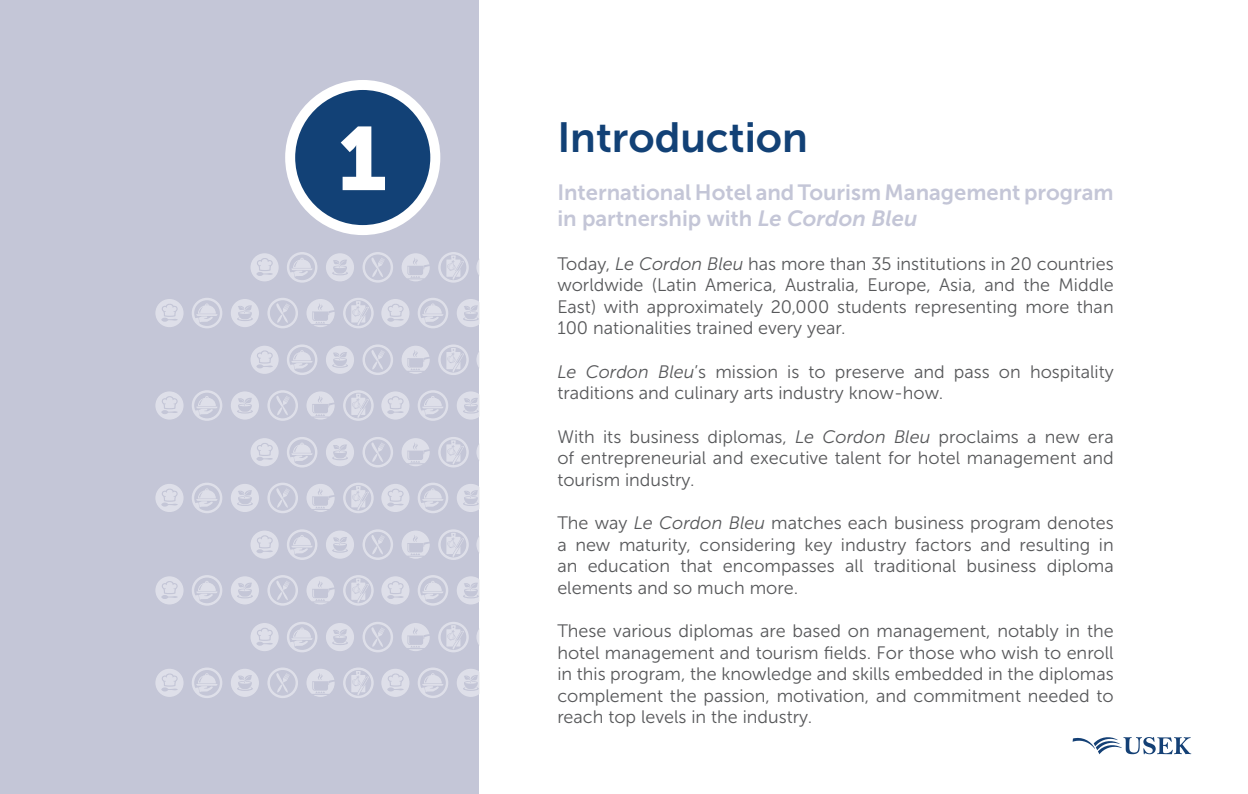
<style>
.page{position:relative;width:1248px;height:794px;background:#fff}
.page>*{position:absolute;margin:0;border:0;box-sizing:border-box;transform-origin:0 0}
.t1{font:89px "Museo Sans 900";color:#fff}
.t2{font:42px "Museo Sans 700";color:#124176}
.t3{font:22px/26.4px "Museo Sans 700";color:#c4c6d7}
.t4{font:18px/21.6px "Museo Sans 300";color:#57585a;text-align:justify}
.s1{font-style:italic}
</style>
<div class="page">
<div style="left:0;top:0;width:479px;height:794px;background:#c4c6d7"></div>
<div style="left:290px;top:85px;width:145px;height:145px;background:#124176;border-radius:50%"></div>
<div style="left:285px;top:80px;width:155px;height:155px;border:10px solid #fff;border-radius:50%"></div>
<svg style="left:476px;top:260px;width:3px;height:15px"></svg>
<svg style="left:326px;top:253px;width:28px;height:28px"></svg>
<div style="left:287px;top:252px;width:30px;height:31px;border:2px solid #e7e8e9;border-radius:50%"></div>
<div style="left:362px;top:252px;width:31px;height:31px;border:2px solid #e7e8e9;border-radius:50%"></div>
<svg style="left:446px;top:255px;width:18px;height:25px"></svg>
<div style="left:438px;top:252px;width:31px;height:31px;border:2px solid #e7e8e9;border-radius:50%"></div>
<svg style="left:250px;top:253px;width:28px;height:28px"></svg>
<svg style="left:290px;top:258px;width:23px;height:20px"></svg>
<svg style="left:371px;top:258px;width:14px;height:21px"></svg>
<svg style="left:402px;top:253px;width:27px;height:28px"></svg>
<svg style="left:457px;top:299px;width:22px;height:28px"></svg>
<div style="left:417px;top:298px;width:31px;height:30px;border:2px solid #e7e8e9;border-radius:50%"></div>
<svg style="left:381px;top:299px;width:28px;height:28px"></svg>
<svg style="left:421px;top:303px;width:23px;height:21px"></svg>
<svg style="left:231px;top:299px;width:28px;height:28px"></svg>
<div style="left:192px;top:298px;width:30px;height:30px;border:2px solid #e7e8e9;border-radius:50%"></div>
<div style="left:267px;top:298px;width:31px;height:30px;border:2px solid #e7e8e9;border-radius:50%"></div>
<svg style="left:351px;top:301px;width:18px;height:24px"></svg>
<div style="left:343px;top:298px;width:30px;height:30px;border:2px solid #e7e8e9;border-radius:50%"></div>
<svg style="left:155px;top:299px;width:28px;height:28px"></svg>
<svg style="left:195px;top:303px;width:23px;height:21px"></svg>
<svg style="left:275px;top:303px;width:15px;height:22px"></svg>
<svg style="left:306px;top:299px;width:28px;height:28px"></svg>
<svg style="left:476px;top:352px;width:3px;height:15px"></svg>
<svg style="left:326px;top:346px;width:28px;height:28px"></svg>
<div style="left:287px;top:344px;width:30px;height:31px;border:2px solid #e7e8e9;border-radius:50%"></div>
<div style="left:362px;top:344px;width:31px;height:31px;border:2px solid #e7e8e9;border-radius:50%"></div>
<svg style="left:446px;top:348px;width:18px;height:24px"></svg>
<div style="left:438px;top:344px;width:31px;height:31px;border:2px solid #e7e8e9;border-radius:50%"></div>
<svg style="left:250px;top:346px;width:28px;height:28px"></svg>
<svg style="left:290px;top:350px;width:23px;height:20px"></svg>
<svg style="left:371px;top:350px;width:14px;height:21px"></svg>
<svg style="left:402px;top:346px;width:27px;height:28px"></svg>
<svg style="left:457px;top:391px;width:22px;height:28px"></svg>
<div style="left:417px;top:390px;width:31px;height:31px;border:2px solid #e7e8e9;border-radius:50%"></div>
<svg style="left:381px;top:391px;width:28px;height:28px"></svg>
<svg style="left:421px;top:396px;width:23px;height:20px"></svg>
<svg style="left:231px;top:391px;width:28px;height:28px"></svg>
<div style="left:192px;top:390px;width:30px;height:31px;border:2px solid #e7e8e9;border-radius:50%"></div>
<div style="left:267px;top:390px;width:31px;height:31px;border:2px solid #e7e8e9;border-radius:50%"></div>
<svg style="left:351px;top:393px;width:18px;height:25px"></svg>
<div style="left:343px;top:390px;width:30px;height:31px;border:2px solid #e7e8e9;border-radius:50%"></div>
<svg style="left:155px;top:391px;width:28px;height:28px"></svg>
<svg style="left:195px;top:396px;width:23px;height:20px"></svg>
<svg style="left:275px;top:396px;width:15px;height:21px"></svg>
<svg style="left:306px;top:391px;width:28px;height:28px"></svg>
<svg style="left:476px;top:445px;width:3px;height:15px"></svg>
<svg style="left:326px;top:438px;width:28px;height:28px"></svg>
<div style="left:287px;top:437px;width:30px;height:30px;border:2px solid #e7e8e9;border-radius:50%"></div>
<div style="left:362px;top:437px;width:31px;height:30px;border:2px solid #e7e8e9;border-radius:50%"></div>
<svg style="left:446px;top:440px;width:18px;height:24px"></svg>
<div style="left:438px;top:437px;width:31px;height:30px;border:2px solid #e7e8e9;border-radius:50%"></div>
<svg style="left:250px;top:438px;width:28px;height:28px"></svg>
<svg style="left:290px;top:442px;width:23px;height:21px"></svg>
<svg style="left:371px;top:442px;width:14px;height:22px"></svg>
<svg style="left:402px;top:438px;width:27px;height:28px"></svg>
<svg style="left:457px;top:484px;width:22px;height:28px"></svg>
<div style="left:417px;top:482px;width:31px;height:31px;border:2px solid #e7e8e9;border-radius:50%"></div>
<svg style="left:381px;top:484px;width:28px;height:28px"></svg>
<svg style="left:421px;top:488px;width:23px;height:21px"></svg>
<svg style="left:231px;top:484px;width:28px;height:28px"></svg>
<div style="left:192px;top:482px;width:30px;height:31px;border:2px solid #e7e8e9;border-radius:50%"></div>
<div style="left:267px;top:482px;width:31px;height:31px;border:2px solid #e7e8e9;border-radius:50%"></div>
<svg style="left:351px;top:486px;width:18px;height:24px"></svg>
<div style="left:343px;top:482px;width:30px;height:31px;border:2px solid #e7e8e9;border-radius:50%"></div>
<svg style="left:155px;top:484px;width:28px;height:28px"></svg>
<svg style="left:195px;top:488px;width:23px;height:21px"></svg>
<svg style="left:275px;top:488px;width:15px;height:21px"></svg>
<svg style="left:306px;top:484px;width:28px;height:28px"></svg>
<svg style="left:476px;top:537px;width:3px;height:15px"></svg>
<svg style="left:326px;top:531px;width:28px;height:28px"></svg>
<div style="left:287px;top:529px;width:30px;height:31px;border:2px solid #e7e8e9;border-radius:50%"></div>
<div style="left:362px;top:529px;width:31px;height:31px;border:2px solid #e7e8e9;border-radius:50%"></div>
<svg style="left:446px;top:533px;width:18px;height:24px"></svg>
<div style="left:438px;top:529px;width:31px;height:31px;border:2px solid #e7e8e9;border-radius:50%"></div>
<svg style="left:250px;top:530px;width:28px;height:29px"></svg>
<svg style="left:290px;top:535px;width:23px;height:20px"></svg>
<svg style="left:371px;top:535px;width:14px;height:21px"></svg>
<svg style="left:402px;top:531px;width:27px;height:28px"></svg>
<svg style="left:457px;top:576px;width:22px;height:28px"></svg>
<div style="left:417px;top:575px;width:31px;height:30px;border:2px solid #e7e8e9;border-radius:50%"></div>
<svg style="left:381px;top:576px;width:28px;height:28px"></svg>
<svg style="left:421px;top:581px;width:23px;height:20px"></svg>
<svg style="left:231px;top:576px;width:28px;height:28px"></svg>
<div style="left:192px;top:575px;width:30px;height:30px;border:2px solid #e7e8e9;border-radius:50%"></div>
<div style="left:267px;top:575px;width:31px;height:30px;border:2px solid #e7e8e9;border-radius:50%"></div>
<svg style="left:351px;top:578px;width:18px;height:25px"></svg>
<div style="left:343px;top:575px;width:30px;height:30px;border:2px solid #e7e8e9;border-radius:50%"></div>
<svg style="left:155px;top:576px;width:28px;height:28px"></svg>
<svg style="left:195px;top:581px;width:23px;height:20px"></svg>
<svg style="left:275px;top:581px;width:15px;height:21px"></svg>
<svg style="left:306px;top:576px;width:28px;height:28px"></svg>
<svg style="left:476px;top:630px;width:3px;height:15px"></svg>
<svg style="left:326px;top:623px;width:28px;height:28px"></svg>
<div style="left:287px;top:622px;width:30px;height:30px;border:2px solid #e7e8e9;border-radius:50%"></div>
<div style="left:362px;top:622px;width:31px;height:30px;border:2px solid #e7e8e9;border-radius:50%"></div>
<svg style="left:446px;top:625px;width:18px;height:24px"></svg>
<div style="left:438px;top:622px;width:31px;height:30px;border:2px solid #e7e8e9;border-radius:50%"></div>
<svg style="left:250px;top:623px;width:28px;height:28px"></svg>
<svg style="left:290px;top:627px;width:23px;height:21px"></svg>
<svg style="left:371px;top:627px;width:14px;height:21px"></svg>
<svg style="left:402px;top:623px;width:27px;height:28px"></svg>
<svg style="left:457px;top:669px;width:22px;height:28px"></svg>
<div style="left:417px;top:667px;width:31px;height:31px;border:2px solid #e7e8e9;border-radius:50%"></div>
<svg style="left:381px;top:669px;width:28px;height:28px"></svg>
<svg style="left:421px;top:673px;width:23px;height:20px"></svg>
<svg style="left:231px;top:669px;width:28px;height:28px"></svg>
<div style="left:192px;top:667px;width:30px;height:31px;border:2px solid #e7e8e9;border-radius:50%"></div>
<div style="left:267px;top:667px;width:31px;height:31px;border:2px solid #e7e8e9;border-radius:50%"></div>
<svg style="left:351px;top:671px;width:18px;height:24px"></svg>
<div style="left:343px;top:667px;width:30px;height:31px;border:2px solid #e7e8e9;border-radius:50%"></div>
<svg style="left:155px;top:669px;width:28px;height:28px"></svg>
<svg style="left:195px;top:673px;width:23px;height:20px"></svg>
<svg style="left:275px;top:673px;width:15px;height:21px"></svg>
<svg style="left:306px;top:669px;width:28px;height:28px"></svg>
<svg style="left:1072px;top:737px;width:119px;height:17px"></svg>
<p class="t1" style="left:337px;top:108px;width:51px">1</p>
<p class="t2" style="left:557px;top:114px;width:252px">Introduction</p>
<p class="t3" style="left:557px;top:179px;width:558px">International Hotel and Tourism Management program in partnership with <span class="s1">Le Cordon Bleu</span></p>
<p class="t4" style="left:557px;top:253px;width:558px">Today, <span class="s1">Le Cordon Bleu</span> has more than 35 institutions in 20 countries worldwide (Latin America, Australia, Europe, Asia, and the Middle East) with approximately 20,000 students representing more than 100 nationalities trained every year.</p>
<p class="t4" style="left:557px;top:361px;width:558px"><span class="s1">Le Cordon Bleu</span>’s mission is to preserve and pass on hospitality traditions and culinary arts industry know-how.</p>
<p class="t4" style="left:557px;top:426px;width:558px">With its business diplomas, <span class="s1">Le Cordon Bleu</span> proclaims a new era of entrepreneurial and executive talent for hotel management and tourism industry.</p>
<p class="t4" style="left:557px;top:512px;width:558px">The way <span class="s1">Le Cordon Bleu</span> matches each business program denotes a new maturity, considering key industry factors and resulting in an education that encompasses all traditional business diploma elements and so much more.</p>
<p class="t4" style="left:557px;top:620px;width:558px">These various diplomas are based on management, notably in the hotel management and tourism fields. For those who wish to enroll in this program, the knowledge and skills embedded in the diplomas complement the passion, motivation, and commitment needed to reach top levels in the industry.</p>
</div>
